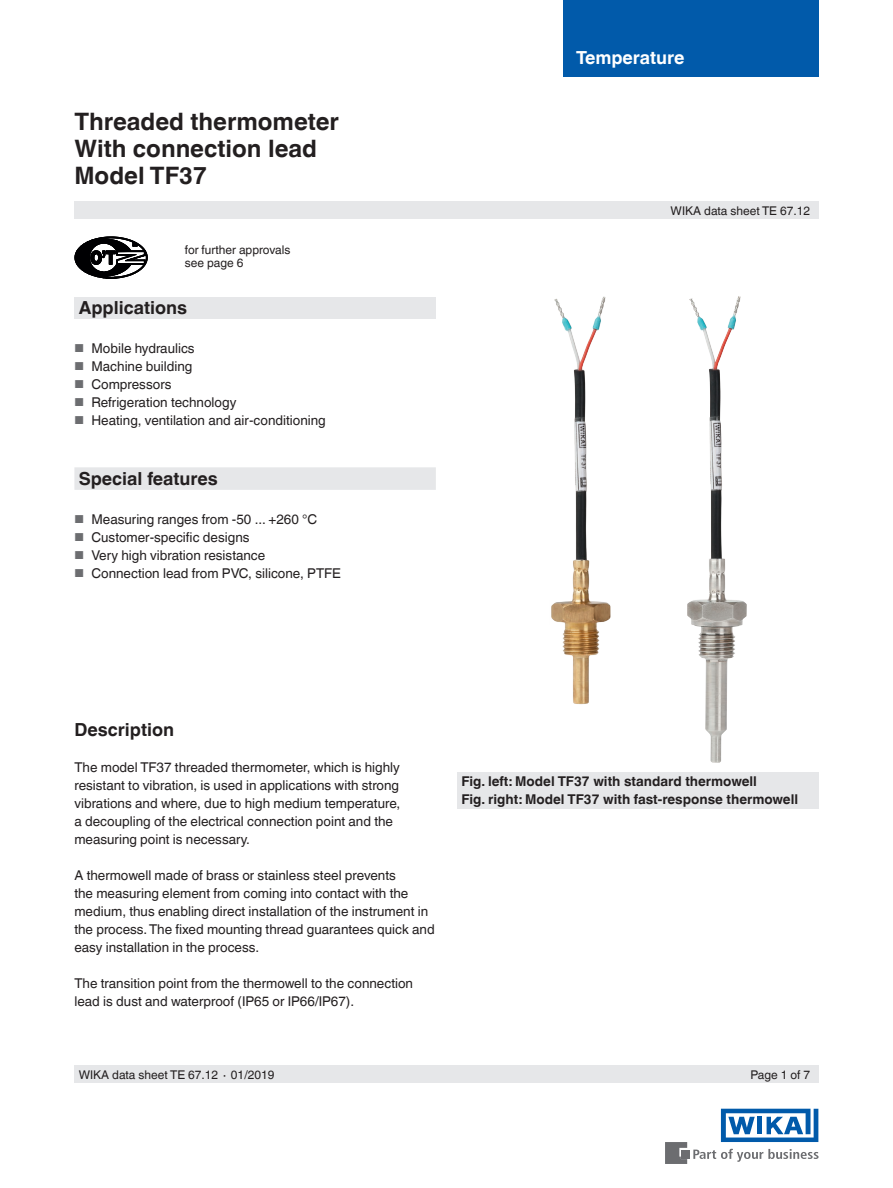
<style>
.page{position:relative;width:893px;height:1188px;background:#fff}
.page>*{position:absolute;margin:0;border:0;box-sizing:border-box;transform-origin:0 0}
.t1{font:700 24px/27px "Helvetica World";color:#231f20}
.t2{font:700 18px "Helvetica World";color:#231f20}
.t3{font:700 18px "Helvetica World";color:#fff}
.t4{font:13.5px/18px "Helvetica World";color:#231f20}
.t5{font:700 13.5px/18px "Helvetica World";color:#231f20}
.t6{font:12px/13.5px "Helvetica World";color:#231f20}
.s1{font-size:11.55px;color:#6c6d70}
</style>
<div class="page">
<div style="left:74px;top:297px;width:362px;height:22px;background:#e6e7e9"></div>
<div style="left:74px;top:202px;width:745px;height:17px;background:#e6e7e9"></div>
<div style="left:74px;top:1066px;width:745px;height:17px;background:#e6e7e9"></div>
<svg style="left:693px;top:1149px;width:126px;height:13px"></svg>
<div style="left:682px;top:1150px;width:8px;height:8px;background:#6c6d70"></div>
<svg style="left:665px;top:1142px;width:22px;height:22px"></svg>
<svg style="left:721px;top:1109px;width:97px;height:33px"></svg>
<div style="left:563px;top:0;width:256px;height:77px;background:#015aaa"></div>
<div style="left:457px;top:772px;width:362px;height:37px;background:#e6e7e9"></div>
<div style="left:74px;top:467px;width:362px;height:23px;background:#e6e7e9"></div>
<img style="left:687px;top:298px;width:51px;height:465px">
<img style="left:551px;top:296px;width:60px;height:408px">
<svg style="left:75px;top:237px;width:72px;height:41px"></svg>
<h1 class="t1" style="left:74px;top:108px;width:266px">Threaded thermometer<br>With connection lead<br>Model TF37</h1>
<p class="t6" style="left:185px;top:243px;width:107px">for further approvals see page 6</p>
<h2 class="t2" style="left:79px;top:297px;width:110px">Applications</h2>
<p class="t4" style="left:74px;top:339px;width:122px"><span class="s1">■</span> Mobile hydraulics</p>
<p class="t4" style="left:74px;top:357px;width:120px"><span class="s1">■</span> Machine building</p>
<p class="t4" style="left:74px;top:375px;width:99px"><span class="s1">■</span> Compressors</p>
<p class="t4" style="left:74px;top:393px;width:163px"><span class="s1">■</span> Refrigeration technology</p>
<p class="t4" style="left:74px;top:411px;width:253px"><span class="s1">■</span> Heating, ventilation and air-conditioning</p>
<h2 class="t2" style="left:79px;top:468px;width:141px">Special features</h2>
<p class="t4" style="left:74px;top:510px;width:244px"><span class="s1">■</span> Measuring ranges from -50 ... +260 °C</p>
<p class="t4" style="left:74px;top:528px;width:177px"><span class="s1">■</span> Customer-specific designs</p>
<p class="t4" style="left:74px;top:546px;width:192px"><span class="s1">■</span> Very high vibration resistance</p>
<p class="t4" style="left:74px;top:564px;width:268px"><span class="s1">■</span> Connection lead from PVC, silicone, PTFE</p>
<h2 class="t3" style="left:576px;top:47px;width:110px">Temperature</h2>
<p class="t6" style="left:671px;top:204px;width:141px">WIKA data sheet TE 67.12</p>
<h2 class="t2" style="left:74px;top:719px;width:101px">Description</h2>
<p class="t4" style="left:74px;top:759px;width:327px">The model TF37 threaded thermometer, which is highly resistant to vibration, is used in applications with strong vibrations and where, due to high medium temperature, a decoupling of the electrical connection point and the measuring point is necessary.</p>
<p class="t4" style="left:74px;top:867px;width:362px">A thermowell made of brass or stainless steel prevents<br>the measuring element from coming into contact with the medium, thus enabling direct installation of the instrument in the process. The fixed mounting thread guarantees quick and easy installation in the process.</p>
<p class="t4" style="left:74px;top:974px;width:340px">The transition point from the thermowell to the connection lead is dust and waterproof (IP65 or IP66/IP67).</p>
<p class="t5" style="left:461px;top:773px;width:338px">Fig. left: Model TF37 with standard thermowell<br>Fig. right: Model TF37 with fast-response thermowell</p>
<p class="t6" style="left:79px;top:1068px;width:197px">WIKA data sheet TE 67.12 ∙ 01/2019</p>
<p class="t6" style="left:751px;top:1068px;width:61px">Page 1 of 7</p>
</div>
